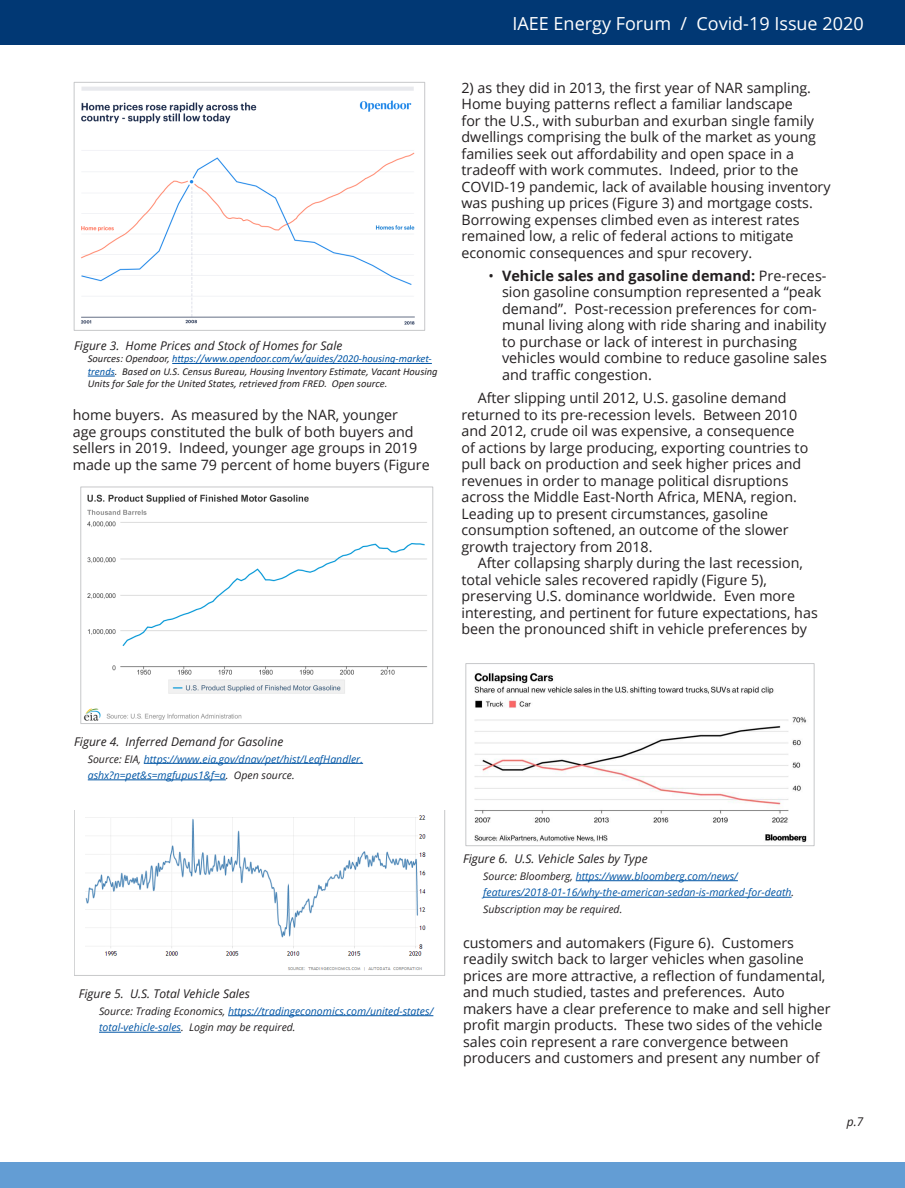
<style>
.page{position:relative;width:905px;height:1188px;background:#fff}
.page>*{position:absolute;margin:0;border:0;box-sizing:border-box;transform-origin:0 0}
.t1{font:18px "Open Sans";color:#fff}
.Indent{font:14.4px/16.5px "Open Sans";color:#231f20}
.Body_Text_NEW{font:14.25px/16.5px "Open Sans";color:#231f20}
.Figure_Caption_NEW{font:italic 12px "Open Sans";color:#231f20}
.Body_Text_NEW-2{font:italic 10.5px/16.5px "Open Sans";color:#0155a5}
.t2{font:italic 10.5px/12.6px "Calibri";color:#231f20}
.Figure_Caption_NEW-2{font:italic 10.5px/16.5px "Open Sans";color:#0155a5}
.s1{color:#0155a5}
.s2{font-weight:700}
.s3{color:#231f20}
</style>
<div class="page">
<div style="left:0;top:1162px;width:904px;height:26px;background:#639dd4"></div>
<div style="left:0;top:0;width:904px;height:44px;background:#013874"></div>
<img style="left:81px;top:87px;width:334px;height:238px">
<div style="left:74px;top:82px;width:351px;height:249px;border:1px solid #c7c8ca"></div>
<hr style="left:172px;top:363px;width:260px;height:1px;background:#0155a5">
<svg style="left:88px;top:376px;width:27px;height:1px"></svg>
<img style="left:83px;top:494px;width:345px;height:227px">
<div style="left:80px;top:487px;width:353px;height:237px;border:1px solid #c7c8ca"></div>
<hr style="left:144px;top:763px;width:219px;height:1px;background:#0155a5">
<hr style="left:88px;top:780px;width:138px;height:1px;background:#0155a5">
<svg style="left:74px;top:811px;width:371px;height:165px"></svg>
<hr style="left:228px;top:1015px;width:205px;height:1px;background:#0155a5">
<hr style="left:99px;top:1032px;width:82px;height:1px;background:#0155a5">
<img style="left:474px;top:673px;width:333px;height:170px">
<div style="left:465px;top:663px;width:349px;height:183px;border:1px solid #c7c8ca"></div>
<hr style="left:575px;top:880px;width:162px;height:1px;background:#0155a5">
<hr style="left:483px;top:897px;width:308px;height:1px;background:#0155a5">
<p class="Figure_Caption_NEW" style="left:74px;top:337px;width:269px">Figure 3. Home Prices and Stock of Homes for Sale</p>
<p class="t2" style="left:88px;top:352px;width:351px">Sources: Opendoor, <span class="s1">https://www.opendoor.com/w/guides/2020-housing-market&shy;trends</span>. Based on U.S. Census Bureau, Housing Inventory Estimate, Vacant Housing<br>Units for Sale for the United States, retrieved from FRED. Open source.</p>
<p class="Body_Text_NEW" style="left:73px;top:407px;width:358px">home buyers. As measured by the NAR, younger<br>age groups constituted the bulk of both buyers and sellers in 2019. Indeed, younger age groups in 2019 made up the same 79 percent of home buyers (Figure</p>
<p class="t1" style="left:512px;top:11px;width:352px">IAEE Energy Forum / Covid-19 Issue 2020</p>
<p class="Body_Text_NEW" style="left:461px;top:79px;width:370px">2) as they did in 2013, the first year of NAR sampling.<br>Home buying patterns reflect a familiar landscape<br>for the U.S., with suburban and exurban single family dwellings comprising the bulk of the market as young families seek out affordability and open space in a tradeoff with work commutes. Indeed, prior to the COVID-19 pandemic, lack of available housing inventory was pushing up prices (Figure 3) and mortgage costs.<br>Borrowing expenses climbed even as interest rates remained low, a relic of federal actions to mitigate economic consequences and spur recovery.</p>
<p class="Indent" style="left:502px;top:267px;width:326px;text-indent:-14px">• <span class="s2">Vehicle sales and gasoline demand:</span> Pre-reces&shy;sion gasoline consumption represented a “peak demand”. Post-recession preferences for com&shy;munal living along with ride sharing and inability to purchase or lack of interest in purchasing vehicles would combine to reduce gasoline sales and traffic congestion.</p>
<p class="Body_Text_NEW" style="left:461px;top:389px;width:348px;text-indent:16px">After slipping until 2012, U.S. gasoline demand returned to its pre-recession levels. Between 2010 and 2012, crude oil was expensive, a consequence of actions by large producing, exporting countries to pull back on production and seek higher prices and revenues in order to manage political disruptions across the Middle East-North Africa, MENA, region.<br>Leading up to present circumstances, gasoline consumption softened, an outcome of the slower growth trajectory from 2018.</p>
<p class="Body_Text_NEW" style="left:461px;top:554px;width:358px;text-indent:16px">After collapsing sharply during the last recession, total vehicle sales recovered rapidly (Figure 5), preserving U.S. dominance worldwide. Even more interesting, and pertinent for future expectations, has been the pronounced shift in vehicle preferences by</p>
<p class="Figure_Caption_NEW" style="left:74px;top:733px;width:210px">Figure 4. Inferred Demand for Gasoline</p>
<p class="Figure_Caption_NEW-2" style="left:88px;top:750px;width:277px"><span class="s3">Source: EIA,</span> https://www.eia.gov/dnav/pet/hist/LeafHandler. ashx?n=pet&amp;s=mgfupus1&amp;f=a<span class="s3">. Open source.</span></p>
<p class="Figure_Caption_NEW" style="left:79px;top:986px;width:173px">Figure 5. U.S. Total Vehicle Sales</p>
<p class="Body_Text_NEW-2" style="left:99px;top:1003px;width:336px"><span class="s3">Source: Trading Economics,</span> https://tradingeconomics.com/united-states/ total-vehicle-sales<span class="s3">. Login may be required.</span></p>
<p class="Figure_Caption_NEW" style="left:463px;top:851px;width:186px">Figure 6. U.S. Vehicle Sales by Type</p>
<p class="Body_Text_NEW-2" style="left:483px;top:868px;width:312px"><span class="s3">Source: Bloomberg,</span> https://www.bloomberg.com/news/ features/2018-01-16/why-the-american-sedan-is-marked-for-death<span class="s3">.<br>Subscription may be required.</span></p>
<p class="Body_Text_NEW" style="left:463px;top:934px;width:369px">customers and automakers (Figure 6). Customers readily switch back to larger vehicles when gasoline prices are more attractive, a reflection of fundamental, and much studied, tastes and preferences. Auto makers have a clear preference to make and sell higher profit margin products. These two sides of the vehicle sales coin represent a rare convergence between producers and customers and present any number of</p>
<p class="Figure_Caption_NEW" style="left:847px;top:1114px;width:18px">p.7</p>
</div>
